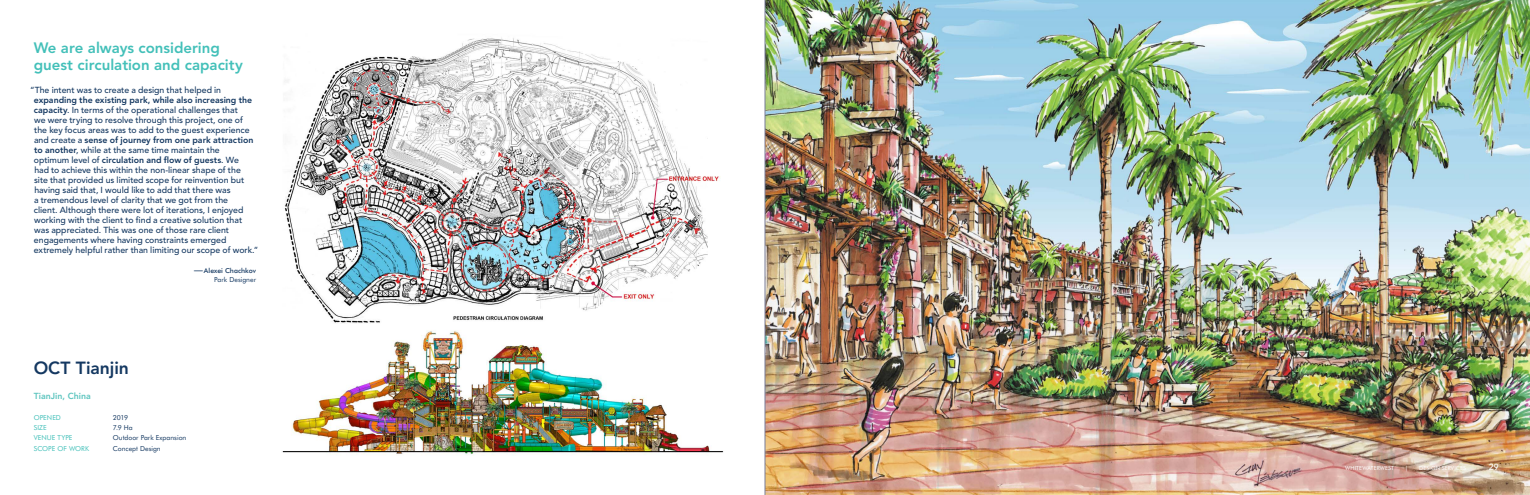
<style>
.page{position:relative;width:1530px;height:495px;background:#fff}
.page>*{position:absolute;margin:0;border:0;box-sizing:border-box;transform-origin:0 0}
.t1{font:800 17.5px "Avenir LT Pro";letter-spacing:-.005em;color:#143861}
.t2{font:800 15px/17.5px "Avenir LT Pro";color:#43c0b9}
.t3{font:500 8.75px/10px "Avenir LT Pro";color:#143861}
.t4{font:800 8.75px "Avenir LT Pro";color:#5dc5bf}
.t5{font:500 8.75px "Avenir LT Pro";color:#fff}
.t6{font:6.88px "Futura BT";color:#143861}
.t7{font:6.88px "Futura BT";letter-spacing:.01em;color:#43c0b9}
.t8{font:500 6.88px/8.8px "Futura BT";color:#143861;text-align:right}
.t9{font:5.62px "Futura BT";letter-spacing:.02em;color:#fff}
.s1{font-weight:800}
.s2{font-family:"Avenir LT Pro";font-size:8.75px}
.s3{font-weight:400}
</style>
<div class="page">
<img style="left:282px;top:330px;width:442px;height:125px">
<img style="left:766px;top:0;width:764px;height:495px">
<img style="left:284px;top:38px;width:435px;height:285px">
<svg style="left:620px;top:281px;width:99px;height:42px"></svg>
<div style="left:267px;top:318px;width:49px;height:25px;background:#fff"></div>
<hr style="left:765px;top:0;width:1px;height:495px;background:#7a7f9a">
<h2 class="t2" style="left:34px;top:39px;width:211px">We are always considering guest circulation and capacity</h2>
<p class="t3" style="left:30px;top:85px;width:192px">“The intent was to create a design that helped in</p>
<p class="t3" style="left:34px;top:95px;width:226px"><span class="s1">expanding the existing park, while also increasing the capacity</span>. In terms of the operational challenges that<br>we were trying to resolve through this project, one of<br>the key focus areas was to add to the guest experience and create a <span class="s1">sense of journey from one park attraction to another</span>, while at the same time maintain the<br>optimum level of <span class="s1">circulation and flow of guests</span>. We<br>had to achieve this within the non-linear shape of the<br>site that provided us limited scope for reinvention but having said that, I would like to add that there was<br>a tremendous level of clarity that we got from the<br>client. Although there were lot of iterations, I enjoyed working with the client to find a creative solution that was appreciated. This was one of those rare client engagements where having constraints emerged extremely helpful rather than limiting our scope of work.”</p>
<p class="t8" style="left:194px;top:266px;width:64px"><span class="s2">—</span> Alexei Chachkov<br><span class="s3">Park Designer</span></p>
<h1 class="t1" style="left:34px;top:357px;width:97px">OCT Tianjin</h1>
<p class="t4" style="left:34px;top:391px;width:59px">TianJin, China</p>
<p class="t7" style="left:34px;top:412px;width:29px">OPENED</p>
<p class="t6" style="left:113px;top:412px;width:17px">2019</p>
<p class="t7" style="left:34px;top:423px;width:15px">SIZE</p>
<p class="t6" style="left:113px;top:423px;width:21px">7.9 Ha</p>
<p class="t7" style="left:34px;top:433px;width:40px">VENUE TYPE</p>
<p class="t6" style="left:113px;top:433px;width:75px">Outdoor Park Expansion</p>
<p class="t7" style="left:34px;top:443px;width:57px">SCOPE OF WORK</p>
<p class="t6" style="left:113px;top:443px;width:49px">Concept Design</p>
<p class="t9" style="left:1345px;top:464px;width:50px">WHITEWATERWEST</p>
<p class="t9" style="left:1405px;top:464px;width:4px">|</p>
<p class="t9" style="left:1419px;top:464px;width:48px">DESIGN SERVICES</p>
<p class="t5" style="left:1489px;top:462px;width:11px">29</p>
</div>
